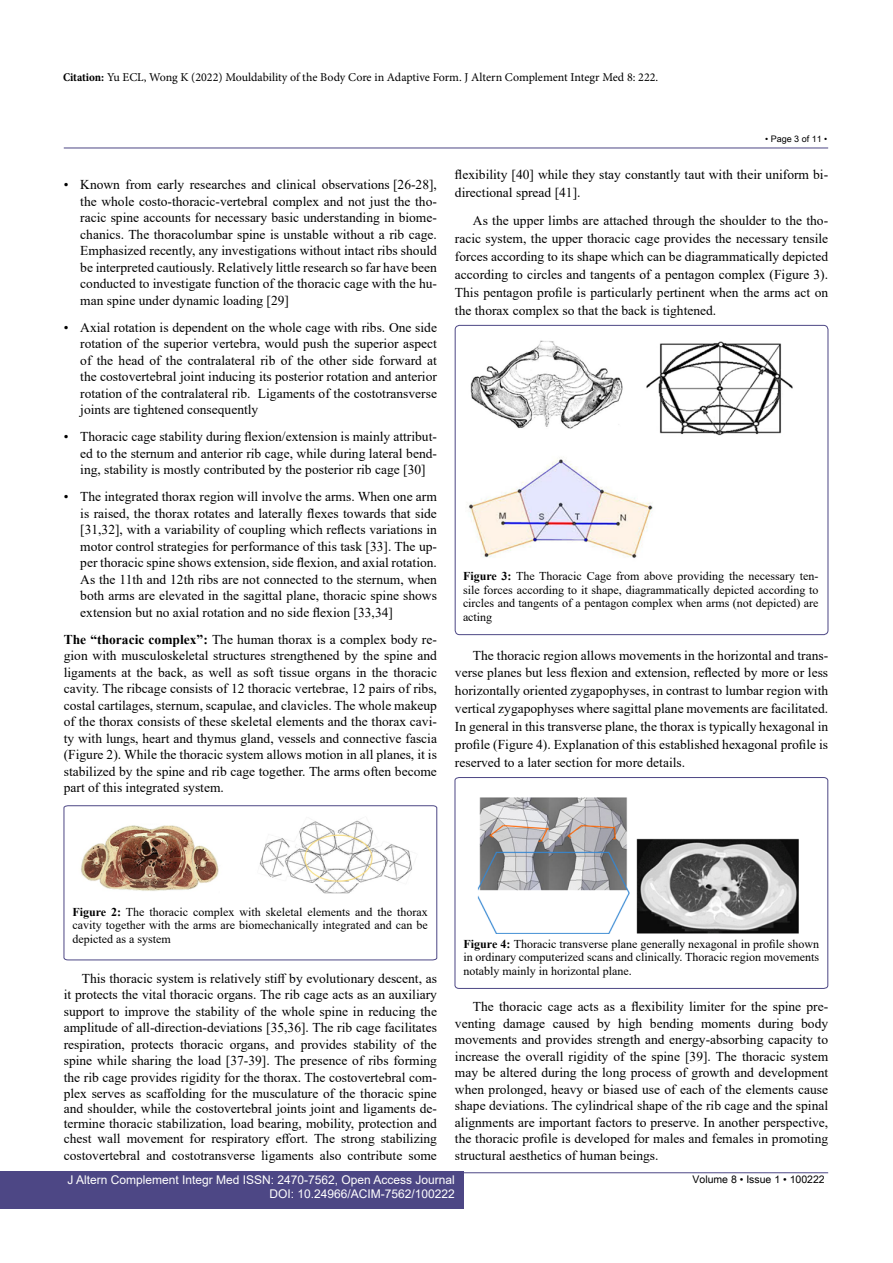
<style>
.page{position:relative;width:893px;height:1263px;background:#fff}
.page>*{position:absolute;margin:0;border:0;box-sizing:border-box;transform-origin:0 0}
.t1{font:13.5px/16.5px "Times New Roman";color:#000;text-align:justify}
.t2{font:12px/13.5px "Times New Roman";color:#000;text-align:justify}
.t3{font:12px "Minion Pro";letter-spacing:-.005em;color:#000}
.t4{font:12px/14.2px "Arial";color:#fff;text-align:right}
.t5{font:10.5px "Arial Unicode MS";color:#000}
.t6{font:9px "Arial Unicode MS";color:#000}
.s1{font-weight:700;font-stretch:condensed}
.s2{font-weight:700}
</style>
<div class="page">
<hr style="left:64px;top:148px;width:764px;height:1px;background:#4d4785">
<hr style="left:64px;top:1172px;width:764px;height:1px;background:#4d4785">
<div style="left:0;top:1171px;width:464px;height:38px;background:#4d4785"></div>
<svg style="left:64px;top:805px;width:373px;height:155px"></svg>
<img style="left:73px;top:814px;width:355px;height:87px">
<div style="left:455px;top:325px;width:373px;height:310px;border:1px solid #4d4785;border-radius:4px"></div>
<img style="left:469px;top:340px;width:324px;height:218px">
<svg style="left:455px;top:777px;width:373px;height:212px"></svg>
<img style="left:464px;top:786px;width:355px;height:147px">
<p class="t3" style="left:63px;top:69px;width:597px"><span class="s1">Citation:</span> Yu ECL, Wong K (2022) Mouldability of the Body Core in Adaptive Form. J Altern Complement Integr Med 8: 222.</p>
<p class="t6" style="left:765px;top:132px;width:64px">• Page 3 of 11 •</p>
<p class="t1" style="left:80px;top:176px;width:358px;text-indent:-16px">• Known from early researches and clinical observations [26-28], the whole costo-thoracic-vertebral complex and not just the tho&shy;racic spine accounts for necessary basic understanding in biome&shy;chanics. The thoracolumbar spine is unstable without a rib cage.<br>Emphasized recently, any investigations without intact ribs should be interpreted cautiously. Relatively little research so far have been conducted to investigate function of the thoracic cage with the hu&shy;man spine under dynamic loading [29]</p>
<p class="t1" style="left:80px;top:318px;width:358px;text-indent:-16px">• Axial rotation is dependent on the whole cage with ribs. One side rotation of the superior vertebra, would push the superior aspect of the head of the contralateral rib of the other side forward at the costovertebral joint inducing its posterior rotation and anterior rotation of the contralateral rib. Ligaments of the costotransverse joints are tightened consequently</p>
<p class="t1" style="left:80px;top:428px;width:358px;text-indent:-16px">• Thoracic cage stability during flexion/extension is mainly attribut&shy;ed to the sternum and anterior rib cage, while during lateral bend&shy;ing, stability is mostly contributed by the posterior rib cage [30]</p>
<p class="t1" style="left:80px;top:488px;width:358px;text-indent:-16px">• The integrated thorax region will involve the arms. When one arm is raised, the thorax rotates and laterally flexes towards that side [31,32], with a variability of coupling which reflects variations in motor control strategies for performance of this task [33]. The up&shy;per thoracic spine shows extension, side flexion, and axial rotation.<br>As the 11th and 12th ribs are not connected to the sternum, when both arms are elevated in the sagittal plane, thoracic spine shows extension but no axial rotation and no side flexion [33,34]</p>
<p class="t1" style="left:64px;top:630px;width:375px"><span class="s2">The “thoracic complex”:</span> The human thorax is a complex body re&shy;gion with musculoskeletal structures strengthened by the spine and ligaments at the back, as well as soft tissue organs in the thoracic cavity. The ribcage consists of 12 thoracic vertebrae, 12 pairs of ribs, costal cartilages, sternum, scapulae, and clavicles. The whole makeup of the thorax consists of these skeletal elements and the thorax cavi&shy;ty with lungs, heart and thymus gland, vessels and connective fascia (Figure 2). While the thoracic system allows motion in all planes, it is stabilized by the spine and rib cage together. The arms often become part of this integrated system.</p>
<p class="t1" style="left:455px;top:165px;width:375px;line-height:18px">flexibility [40] while they stay constantly taut with their uniform bi&shy;directional spread [41].</p>
<p class="t1" style="left:455px;top:211px;width:375px;line-height:18px;text-indent:18px">As the upper limbs are attached through the shoulder to the tho&shy;racic system, the upper thoracic cage provides the necessary tensile forces according to its shape which can be diagrammatically depicted according to circles and tangents of a pentagon complex (Figure 3).<br>This pentagon profile is particularly pertinent when the arms act on the thorax complex so that the back is tightened.</p>
<p class="t2" style="left:463px;top:569px;width:357px"><span class="s2">Figure 3:</span> The Thoracic Cage from above providing the necessary ten&shy;sile forces according to it shape, diagrammatically depicted according to circles and tangents of a pentagon complex when arms (not depicted) are acting</p>
<p class="t1" style="left:455px;top:647px;width:375px;text-align:right">The thoracic region allows movements in the horizontal and trans&shy;verse planes but less flexion and extension, reflected by more or less</p>
<p class="t1" style="left:455px;top:681px;width:375px;line-height:18px">horizontally oriented zygapophyses, in contrast to lumbar region with vertical zygapophyses where sagittal plane movements are facilitated.<br>In general in this transverse plane, the thorax is typically hexagonal in profile (Figure 4). Explanation of this established hexagonal profile is reserved to a later section for more details.</p>
<p class="t2" style="left:72px;top:905px;width:357px"><span class="s2">Figure 2:</span> The thoracic complex with skeletal elements and the thorax cavity together with the arms are biomechanically integrated and can be depicted as a system</p>
<p class="t1" style="left:64px;top:969px;width:375px;text-indent:18px">This thoracic system is relatively stiff by evolutionary descent, as it protects the vital thoracic organs. The rib cage acts as an auxiliary support to improve the stability of the whole spine in reducing the amplitude of all-direction-deviations [35,36]. The rib cage facilitates respiration, protects thoracic organs, and provides stability of the spine while sharing the load [37-39]. The presence of ribs forming the rib cage provides rigidity for the thorax. The costovertebral com&shy;plex serves as scaffolding for the musculature of the thoracic spine</p>
<p class="t1" style="left:64px;top:1101px;width:375px;line-height:15px">and shoulder, while the costovertebral joints joint and ligaments de&shy;termine thoracic stabilization, load bearing, mobility, protection and chest wall movement for respiratory effort. The strong stabilizing</p>
<p class="t1" style="left:64px;top:1146px;width:375px">costovertebral and costotransverse ligaments also contribute some</p>
<p class="t2" style="left:464px;top:936px;width:357px"><span class="s2">Figure 4:</span> Thoracic transverse plane generally nexagonal in profile shown in ordinary computerized scans and clinically. Thoracic region movements notably mainly in horizontal plane.</p>
<p class="t1" style="left:455px;top:998px;width:375px;text-indent:18px">The thoracic cage acts as a flexibility limiter for the spine pre&shy;venting damage caused by high bending moments during body movements and provides strength and energy-absorbing capacity to increase the overall rigidity of the spine [39]. The thoracic system may be altered during the long process of growth and development when prolonged, heavy or biased use of each of the elements cause shape deviations. The cylindrical shape of the rib cage and the spinal alignments are important factors to preserve. In another perspective, the thoracic profile is developed for males and females in promoting structural aesthetics of human beings.</p>
<p class="t4" style="left:68px;top:1172px;width:389px">J Altern Complement Integr Med ISSN: 2470-7562, Open Access Journal<br>DOI: 10.24966/ACIM-7562/100222</p>
<p class="t5" style="left:692px;top:1172px;width:134px">Volume 8 • Issue 1 • 100222</p>
</div>
